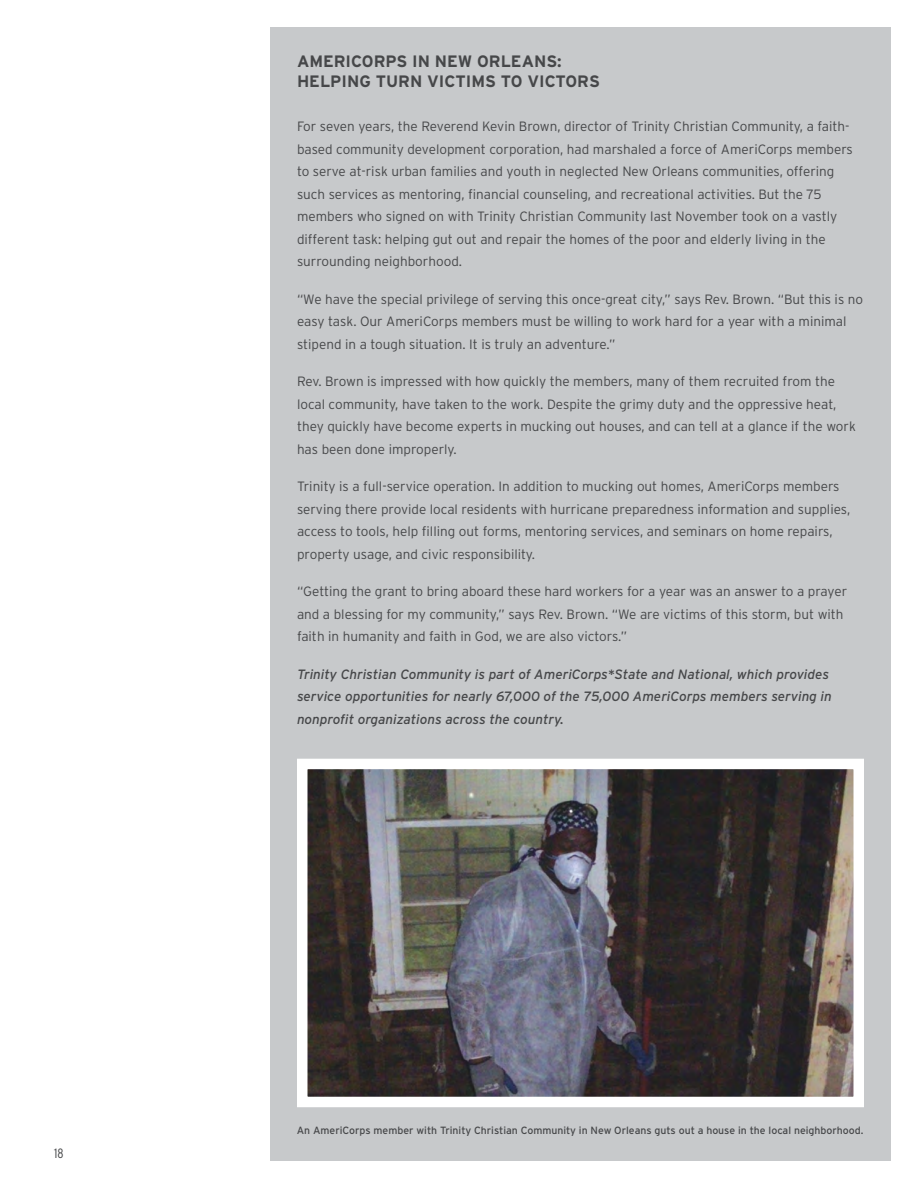
<style>
.page{position:relative;width:918px;height:1188px;background:#fff}
.page>*{position:absolute;margin:0;border:0;box-sizing:border-box;transform-origin:0 0}
.t1{font:700 16.5px/19.8px "Interstate";color:#464749}
.t2{font:300 13.5px/22.5px "Interstate";color:#464749}
.t3{font:italic 13.5px/22.5px "Interstate";color:#464749}
.t4{font:300 condensed 13.5px "Interstate";color:#464749}
.t5{font:10.5px "Interstate";color:#464749}
</style>
<div class="page">
<div style="left:270px;top:27px;width:621px;height:1134px;background:#c7c9cb"></div>
<img style="left:308px;top:770px;width:545px;height:326px">
<div style="left:297px;top:759px;width:567px;height:348px;border:10px solid #fff"></div>
<p class="t4" style="left:54px;top:1146px;width:11px">18</p>
<p class="t1" style="left:297px;top:52px;width:304px">AMERICORPS IN NEW ORLEANS:<br>HELPING TURN VICTIMS TO VICTORS</p>
<p class="t2" style="left:297px;top:115px;width:557px">For seven years, the Reverend Kevin Brown, director of Trinity Christian Community, a faith&shy;based community development corporation, had marshaled a force of AmeriCorps members to serve at-risk urban families and youth in neglected New Orleans communities, offering such services as mentoring, financial counseling, and recreational activities. But the 75 members who signed on with Trinity Christian Community last November took on a vastly different task: helping gut out and repair the homes of the poor and elderly living in the surrounding neighborhood.</p>
<p class="t2" style="left:297px;top:288px;width:568px">“We have the special privilege of serving this once-great city,” says Rev. Brown. “But this is no easy task. Our AmeriCorps members must be willing to work hard for a year with a minimal stipend in a tough situation. It is truly an adventure.”</p>
<p class="t2" style="left:297px;top:370px;width:560px">Rev. Brown is impressed with how quickly the members, many of them recruited from the local community, have taken to the work. Despite the grimy duty and the oppressive heat, they quickly have become experts in mucking out houses, and can tell at a glance if the work has been done improperly.</p>
<p class="t2" style="left:297px;top:475px;width:555px">Trinity is a full-service operation. In addition to mucking out homes, AmeriCorps members serving there provide local residents with hurricane preparedness information and supplies, access to tools, help filling out forms, mentoring services, and seminars on home repairs, property usage, and civic responsibility.</p>
<p class="t2" style="left:297px;top:580px;width:552px">“Getting the grant to bring aboard these hard workers for a year was an answer to a prayer and a blessing for my community,” says Rev. Brown. “We are victims of this storm, but with faith in humanity and faith in God, we are also victors.”</p>
<p class="t3" style="left:297px;top:663px;width:536px">Trinity Christian Community is part of AmeriCorps*State and National, which provides service opportunities for nearly 67,000 of the 75,000 AmeriCorps members serving in nonprofit organizations across the country.</p>
<p class="t5" style="left:297px;top:1124px;width:568px">An AmeriCorps member with Trinity Christian Community in New Orleans guts out a house in the local neighborhood.</p>
</div>
